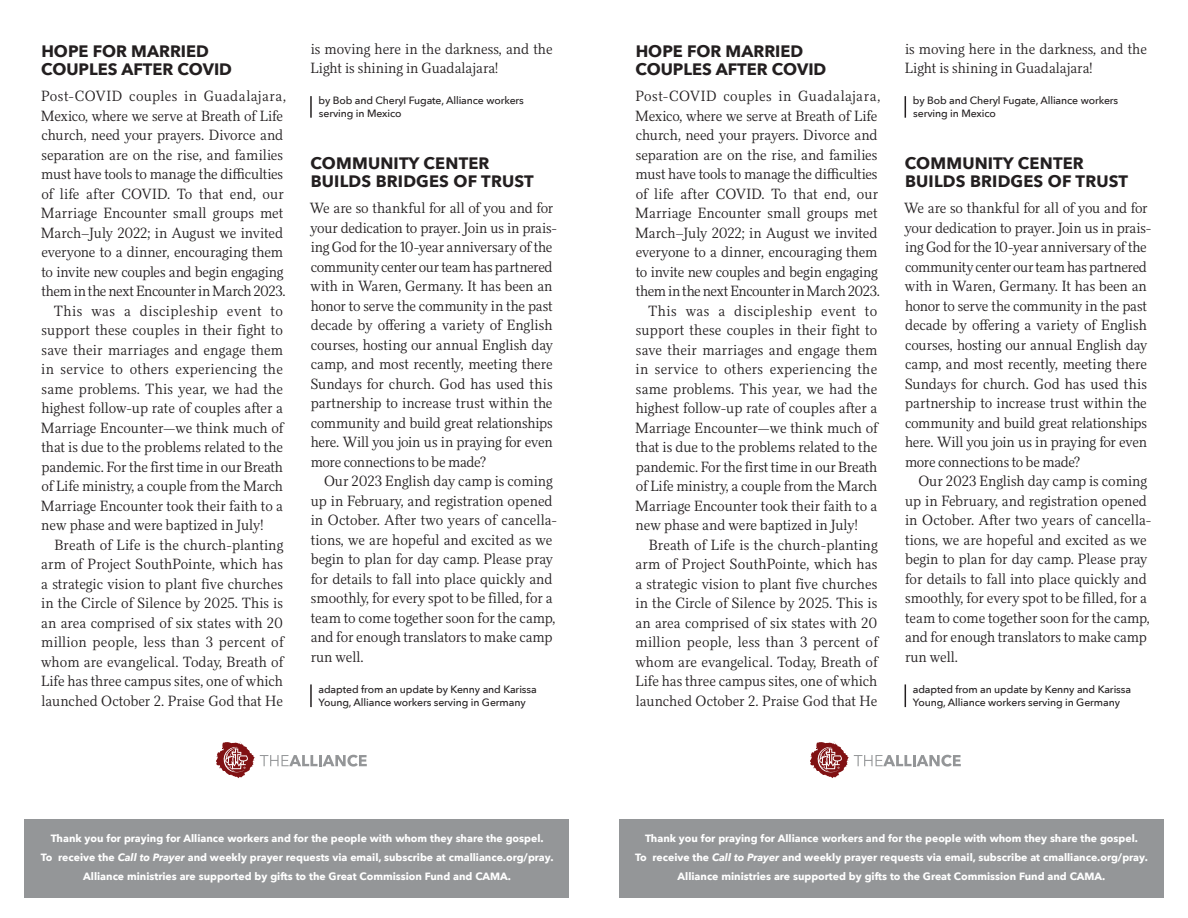
<style>
.page{position:relative;width:1188px;height:918px;background:#fff}
.page>*{position:absolute;margin:0;border:0;box-sizing:border-box;transform-origin:0 0}
.t1{font:700 16.5px/18px "Avenir Next";color:#231f20}
.Body_Copy{font:300 15px/19.5px "Felice";color:#231f20}
.Byline{font:700 10.5px "Avenir Next";color:#fff}
.Names_Changed{font:500 10.5px/13.5px "Avenir Next";letter-spacing:-.01em;color:#231f20}
.s1{font-style:italic}
</style>
<div class="page">
<div style="left:25px;top:819px;width:544px;height:79px;background:#949698"></div>
<div style="left:619px;top:819px;width:545px;height:79px;background:#949698"></div>
<hr style="left:310px;top:96px;width:2px;height:22px;background:#231f20">
<hr style="left:310px;top:684px;width:2px;height:23px;background:#231f20">
<svg style="left:216px;top:742px;width:151px;height:36px"></svg>
<svg style="left:810px;top:742px;width:151px;height:36px"></svg>
<svg style="left:905px;top:96px;width:1px;height:22px"></svg>
<svg style="left:905px;top:684px;width:1px;height:23px"></svg>
<p class="t1" style="left:41px;top:42px;width:192px">HOPE FOR MARRIED<br>COUPLES AFTER COVID</p>
<p class="Body_Copy" style="left:41px;top:86px;width:247px">Post-COVID couples in Guadalajara, Mexico, where we serve at Breath of Life church, need your prayers. Divorce and separation are on the rise, and families must have tools to manage the difficulties of life after COVID. To that end, our Marriage Encounter small groups met March–July 2022; in August we invited everyone to a dinner, encouraging them to invite new couples and begin engaging them in the next Encounter in March 2023.</p>
<p class="Body_Copy" style="left:41px;top:301px;width:244px;text-align:justify;text-indent:13px">This was a discipleship event to support these couples in their fight to save their marriages and engage them in service to others experiencing the same problems. This year, we had the highest follow-up rate of couples after a Marriage Encounter—we think much of that is due to the problems related to the pandemic. For the first time in our Breath of Life ministry, a couple from the March Marriage Encounter took their faith to a new phase and were baptized in July!</p>
<p class="Body_Copy" style="left:41px;top:535px;width:244px;text-align:justify;text-indent:14px">Breath of Life is the church-planting arm of Project SouthPointe, which has a strategic vision to plant five churches in the Circle of Silence by 2025. This is an area comprised of six states with 20 million people, less than 3 percent of whom are evangelical. Today, Breath of Life has three campus sites, one of which launched October 2. Praise God that He</p>
<p class="Body_Copy" style="left:311px;top:39px;width:243px">is moving here in the darkness, and the<br>Light is shining in Guadalajara!</p>
<p class="Names_Changed" style="left:318px;top:93px;width:207px">by Bob and Cheryl Fugate, Alliance workers serving in Mexico</p>
<p class="t1" style="left:311px;top:154px;width:225px">COMMUNITY CENTER<br>BUILDS BRIDGES OF TRUST</p>
<p class="Body_Copy" style="left:310px;top:198px;width:249px">We are so thankful for all of you and for your dedication to prayer. Join us in prais&shy;ing God for the 10-year anniversary of the community center our team has partnered with in Waren, Germany. It has been an honor to serve the community in the past decade by offering a variety of English courses, hosting our annual English day camp, and most recently, meeting there Sundays for church. God has used this partnership to increase trust within the community and build great relationships here. Will you join us in praying for even more connections to be made?</p>
<p class="Body_Copy" style="left:311px;top:471px;width:248px;text-indent:13px">Our 2023 English day camp is coming up in February, and registration opened in October. After two years of cancella&shy;tions, we are hopeful and excited as we begin to plan for day camp. Please pray for details to fall into place quickly and smoothly, for every spot to be filled, for a team to come together soon for the camp, and for enough translators to make camp run well.</p>
<p class="Names_Changed" style="left:318px;top:682px;width:220px">adapted from an update by Kenny and Karissa<br>Young, Alliance workers serving in Germany</p>
<p class="Byline" style="left:51px;top:832px;width:494px">Thank you for praying for Alliance workers and for the people with whom they share the gospel.</p>
<p class="Byline" style="left:41px;top:851px;width:514px">To receive the <span class="s1">Call to Prayer</span> and weekly prayer requests via email, subscribe at cmalliance.org/pray.</p>
<p class="Byline" style="left:83px;top:870px;width:429px">Alliance ministries are supported by gifts to the Great Commission Fund and CAMA.</p>
<p class="t1" style="left:635px;top:42px;width:192px">HOPE FOR MARRIED<br>COUPLES AFTER COVID</p>
<p class="Body_Copy" style="left:635px;top:86px;width:247px">Post-COVID couples in Guadalajara, Mexico, where we serve at Breath of Life church, need your prayers. Divorce and separation are on the rise, and families must have tools to manage the difficulties of life after COVID. To that end, our Marriage Encounter small groups met March–July 2022; in August we invited everyone to a dinner, encouraging them to invite new couples and begin engaging them in the next Encounter in March 2023.</p>
<p class="Body_Copy" style="left:635px;top:301px;width:244px;text-align:justify;text-indent:13px">This was a discipleship event to support these couples in their fight to save their marriages and engage them in service to others experiencing the same problems. This year, we had the highest follow-up rate of couples after a Marriage Encounter—we think much of that is due to the problems related to the pandemic. For the first time in our Breath of Life ministry, a couple from the March Marriage Encounter took their faith to a new phase and were baptized in July!</p>
<p class="Body_Copy" style="left:635px;top:535px;width:244px;text-align:justify;text-indent:14px">Breath of Life is the church-planting arm of Project SouthPointe, which has a strategic vision to plant five churches in the Circle of Silence by 2025. This is an area comprised of six states with 20 million people, less than 3 percent of whom are evangelical. Today, Breath of Life has three campus sites, one of which launched October 2. Praise God that He</p>
<p class="Body_Copy" style="left:905px;top:39px;width:243px">is moving here in the darkness, and the<br>Light is shining in Guadalajara!</p>
<p class="Names_Changed" style="left:913px;top:93px;width:207px">by Bob and Cheryl Fugate, Alliance workers serving in Mexico</p>
<p class="t1" style="left:905px;top:154px;width:225px">COMMUNITY CENTER<br>BUILDS BRIDGES OF TRUST</p>
<p class="Body_Copy" style="left:904px;top:198px;width:249px">We are so thankful for all of you and for your dedication to prayer. Join us in prais&shy;ing God for the 10-year anniversary of the community center our team has partnered with in Waren, Germany. It has been an honor to serve the community in the past decade by offering a variety of English courses, hosting our annual English day camp, and most recently, meeting there Sundays for church. God has used this partnership to increase trust within the community and build great relationships here. Will you join us in praying for even more connections to be made?</p>
<p class="Body_Copy" style="left:905px;top:471px;width:248px;text-indent:13px">Our 2023 English day camp is coming up in February, and registration opened in October. After two years of cancella&shy;tions, we are hopeful and excited as we begin to plan for day camp. Please pray for details to fall into place quickly and smoothly, for every spot to be filled, for a team to come together soon for the camp, and for enough translators to make camp run well.</p>
<p class="Names_Changed" style="left:913px;top:682px;width:220px">adapted from an update by Kenny and Karissa<br>Young, Alliance workers serving in Germany</p>
<p class="Byline" style="left:645px;top:832px;width:494px">Thank you for praying for Alliance workers and for the people with whom they share the gospel.</p>
<p class="Byline" style="left:635px;top:851px;width:514px">To receive the <span class="s1">Call to Prayer</span> and weekly prayer requests via email, subscribe at cmalliance.org/pray.</p>
<p class="Byline" style="left:678px;top:870px;width:429px">Alliance ministries are supported by gifts to the Great Commission Fund and CAMA.</p>
</div>
